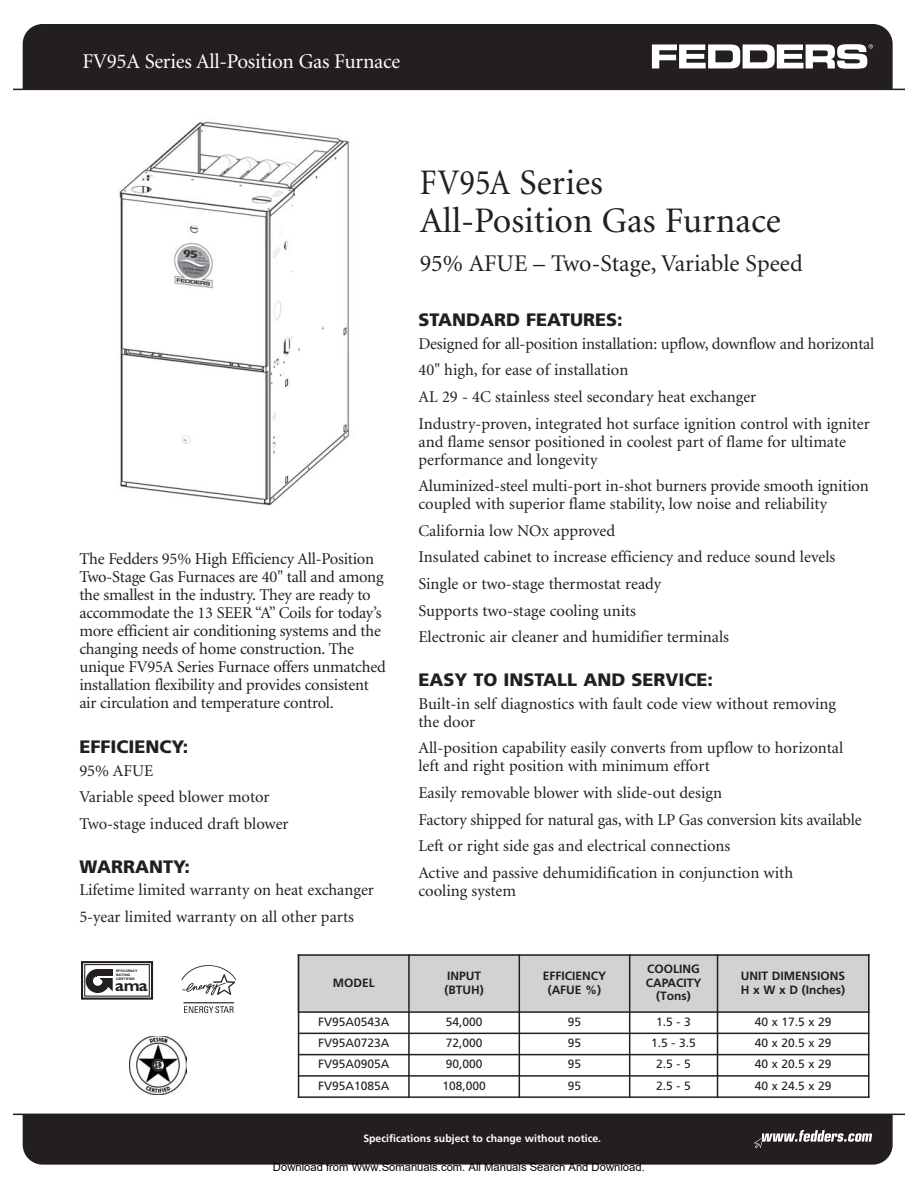
<style>
.page{position:relative;width:918px;height:1188px;background:#fff}
.page>*{position:absolute;margin:0;border:0;box-sizing:border-box;transform-origin:0 0}
.t1{font:36px/38.5px "Minion";color:#231f20;scale:.9 1}
.t2{font:24px "Minion";color:#231f20}
.t3{font:21px "Minion";letter-spacing:-.015em;color:#fff}
.t4{font:900 18px "Frutiger";color:#231f20}
.t5{font:700 16.65px "Gill Sans";color:#231f20}
.t6{font:16.5px/18px "Minion";color:#231f20}
.t7{font:12px "Frutiger";color:#231f20}
.t8{font:700 12px/13.5px "Frutiger";color:#231f20}
.t9{font:11.25px "Arial";color:#000}
.t10{font:700 10.5px "Frutiger";color:#fff}
.t11{font:700 3.45px/4.2px "Gill Sans";color:#231f20}
.s1{font-size:12px}
</style>
<div class="page">
<div style="left:23px;top:24px;width:870px;height:65px;background:#231f20"></div>
<div style="left:23px;top:1115px;width:870px;height:50px;background:#231f20"></div>
<hr style="left:14px;top:89px;width:890px;height:1px;background:#231f20">
<hr style="left:14px;top:1114px;width:890px;height:1px;background:#231f20">
<svg style="left:652px;top:44px;width:221px;height:25px"></svg>
<svg style="left:753px;top:1130px;width:119px;height:18px"></svg>
<img style="left:119px;top:121px;width:231px;height:385px">
<div style="left:298px;top:954px;width:111px;height:58px;background:#d1d2d4"></div>
<div style="left:409px;top:954px;width:110px;height:58px;background:#d1d2d4"></div>
<div style="left:519px;top:954px;width:111px;height:58px;background:#d1d2d4"></div>
<div style="left:630px;top:954px;width:88px;height:58px;background:#d1d2d4"></div>
<div style="left:718px;top:954px;width:152px;height:58px;background:#d1d2d4"></div>
<hr style="left:298px;top:954px;width:1px;height:144px;background:#231f20">
<hr style="left:408px;top:954px;width:2px;height:144px;background:#231f20">
<hr style="left:519px;top:954px;width:1px;height:144px;background:#231f20">
<hr style="left:629px;top:954px;width:1px;height:144px;background:#231f20">
<hr style="left:717px;top:954px;width:1px;height:144px;background:#231f20">
<hr style="left:868px;top:954px;width:1px;height:144px;background:#231f20">
<hr style="left:298px;top:954px;width:571px;height:2px;background:#231f20">
<hr style="left:298px;top:1011px;width:571px;height:2px;background:#231f20">
<hr style="left:298px;top:1033px;width:571px;height:1px;background:#231f20">
<hr style="left:298px;top:1054px;width:571px;height:1px;background:#231f20">
<hr style="left:298px;top:1075px;width:571px;height:2px;background:#231f20">
<hr style="left:298px;top:1096px;width:571px;height:2px;background:#231f20">
<div style="left:81px;top:961px;width:72px;height:39px;border:2px solid #231f20"></div>
<div style="left:84px;top:964px;width:66px;height:33px;border:1px solid #231f20"></div>
<div style="left:86px;top:969px;width:24px;height:24px;background:#231f20;border-radius:50%"></div>
<div style="left:93px;top:976px;width:10px;height:10px;background:#fff;border-radius:50%"></div>
<div style="left:97px;top:969px;width:16px;height:7px;background:#231f20"></div>
<svg style="left:97px;top:976px;width:16px;height:15px"></svg>
<svg style="left:184px;top:1006px;width:50px;height:7px"></svg>
<svg style="left:182px;top:965px;width:54px;height:31px"></svg>
<hr style="left:184px;top:1002px;width:50px;height:1px;background:#231f20">
<img style="left:130px;top:1036px;width:57px;height:58px">
<p class="t3" style="left:82px;top:51px;width:319px">FV95A Series All-Position Gas Furnace</p>
<p class="t6" style="left:79px;top:551px;width:308px">The Fedders 95% High Efficiency All-Position Two-Stage Gas Furnaces are 40" tall and among the smallest in the industry. They are ready to accommodate the 13 SEER “A” Coils for today’s more efficient air conditioning systems and the changing needs of home construction. The unique FV95A Series Furnace offers unmatched installation flexibility and provides consistent air circulation and temperature control.</p>
<p class="t4" style="left:79px;top:736px;width:111px">EFFICIENCY:</p>
<p class="t6" style="left:79px;top:758px;width:211px;line-height:26.7px">95% AFUE<br>Variable speed blower motor<br>Two-stage induced draft blower</p>
<p class="t4" style="left:79px;top:856px;width:112px">WARRANTY:</p>
<p class="t6" style="left:79px;top:877px;width:296px;line-height:26.7px">Lifetime limited warranty on heat exchanger<br>5-year limited warranty on all other parts</p>
<h1 class="t1" style="left:420px;top:164px;width:403px">FV95A Series<br>All-Position Gas Furnace</h1>
<h2 class="t2" style="left:420px;top:251px;width:385px">95% AFUE – Two-Stage, Variable Speed</h2>
<p class="t4" style="left:418px;top:309px;width:206px">STANDARD FEATURES:</p>
<p class="t6" style="left:418px;top:331px;width:457px;line-height:26.7px">Designed for all-position installation: upflow, downflow and horizontal 40" high, for ease of installation<br>AL 29 - 4C stainless steel secondary heat exchanger<br>Industry-proven, integrated hot surface ignition control with igniter</p>
<p class="t6" style="left:418px;top:433px;width:429px">and flame sensor positioned in coolest part of flame for ultimate performance and longevity</p>
<p class="t6" style="left:418px;top:478px;width:452px">Aluminized-steel multi-port in-shot burners provide smooth ignition coupled with superior flame stability, low noise and reliability</p>
<p class="t6" style="left:418px;top:518px;width:418px;line-height:26.5px">California low NO<span class="s1">X</span> approved<br>Insulated cabinet to increase efficiency and reduce sound levels Single or two-stage thermostat ready<br>Supports two-stage cooling units<br>Electronic air cleaner and humidifier terminals</p>
<p class="t4" style="left:418px;top:669px;width:296px">EASY TO INSTALL AND SERVICE:</p>
<p class="t6" style="left:418px;top:695px;width:419px">Built-in self diagnostics with fault code view without removing the door</p>
<p class="t6" style="left:418px;top:740px;width:426px">All-position capability easily converts from upflow to horizontal left and right position with minimum effort</p>
<p class="t6" style="left:418px;top:780px;width:445px;line-height:26.7px">Easily removable blower with slide-out design<br>Factory shipped for natural gas, with LP Gas conversion kits available Left or right side gas and electrical connections<br>Active and passive dehumidification in conjunction with</p>
<p class="t6" style="left:418px;top:882px;width:99px">cooling system</p>
<p class="t11" style="left:116px;top:969px;width:23px">EFFICIENCY<br>RATING<br>CERTIFIED</p>
<p class="t5" style="left:115px;top:976px;width:34px">ama</p>
<p class="t8" style="left:333px;top:976px;width:43px">MODEL</p>
<p class="t8" style="left:444px;top:969px;width:41px">INPUT (BTUH)</p>
<p class="t8" style="left:543px;top:969px;width:65px;text-align:center">EFFICIENCY (AFUE %)</p>
<p class="t8" style="left:646px;top:962px;width:57px;text-align:center">COOLING<br>CAPACITY (Tons)</p>
<p class="t8" style="left:741px;top:969px;width:106px">UNIT DIMENSIONS<br>H x W x D (Inches)</p>
<p class="t7" style="left:318px;top:1015px;width:73px">FV95A0543A</p>
<p class="t7" style="left:446px;top:1015px;width:38px">54,000</p>
<p class="t7" style="left:568px;top:1015px;width:15px">95</p>
<p class="t7" style="left:656px;top:1015px;width:36px">1.5 - 3</p>
<p class="t7" style="left:755px;top:1015px;width:78px">40 x 17.5 x 29</p>
<p class="t7" style="left:318px;top:1036px;width:73px">FV95A0723A</p>
<p class="t7" style="left:446px;top:1036px;width:38px">72,000</p>
<p class="t7" style="left:568px;top:1036px;width:15px">95</p>
<p class="t7" style="left:651px;top:1036px;width:46px">1.5 - 3.5</p>
<p class="t7" style="left:755px;top:1036px;width:78px">40 x 20.5 x 29</p>
<p class="t7" style="left:318px;top:1057px;width:73px">FV95A0905A</p>
<p class="t7" style="left:446px;top:1057px;width:38px">90,000</p>
<p class="t7" style="left:568px;top:1057px;width:15px">95</p>
<p class="t7" style="left:656px;top:1057px;width:36px">2.5 - 5</p>
<p class="t7" style="left:755px;top:1057px;width:78px">40 x 20.5 x 29</p>
<p class="t7" style="left:318px;top:1079px;width:73px">FV95A1085A</p>
<p class="t7" style="left:442px;top:1079px;width:45px">108,000</p>
<p class="t7" style="left:568px;top:1079px;width:15px">95</p>
<p class="t7" style="left:656px;top:1079px;width:36px">2.5 - 5</p>
<p class="t7" style="left:755px;top:1079px;width:78px">40 x 24.5 x 29</p>
<p class="t10" style="left:363px;top:1132px;width:239px">Specifications subject to change without notice.</p>
<p class="t9" style="left:273px;top:1160px;width:373px">Download from Www.Somanuals.com. All Manuals Search And Download.</p>
</div>
